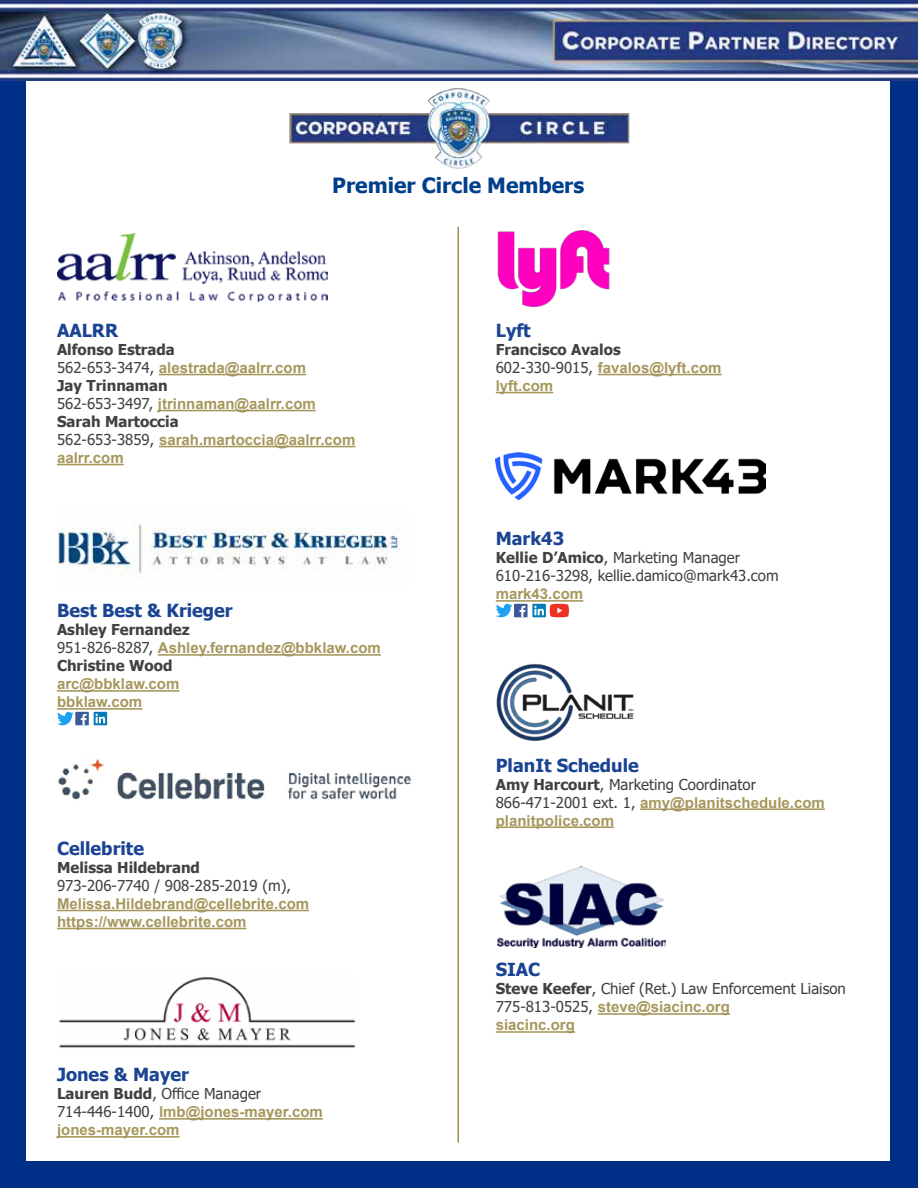
<style>
.page{position:relative;width:918px;height:1188px;background:#fff}
.page>*{position:absolute;margin:0;border:0;box-sizing:border-box;transform-origin:0 0}
.t1{font:700 21px "Tahoma";color:#003f8a}
.t2{font:700 18px "Tahoma";color:#1a4493}
.t3{font:700 15px/18px "Arial";color:#a6975c}
.t4{font:15px/18px "Tahoma";color:#414142}
.t5{font:700 15px "Tahoma";color:#414142}
.s1{font-family:"Tahoma";font-weight:400;color:#414142}
.s2{font-weight:700}
</style>
<div class="page">
<div style="left:0;top:0;width:917px;height:1188px;background:#002f87"></div>
<div style="left:26px;top:54px;width:864px;height:1107px;background:#fff"></div>
<img style="left:0;top:0;width:917px;height:81px">
<hr style="left:159px;top:374px;width:147px;height:1px;background:#a6975c">
<hr style="left:158px;top:410px;width:158px;height:1px;background:#a6975c">
<hr style="left:159px;top:446px;width:196px;height:1px;background:#a6975c">
<hr style="left:57px;top:464px;width:67px;height:1px;background:#a6975c">
<hr style="left:158px;top:654px;width:223px;height:2px;background:#a6975c">
<hr style="left:57px;top:690px;width:122px;height:2px;background:#a6975c">
<hr style="left:57px;top:708px;width:85px;height:2px;background:#a6975c">
<hr style="left:57px;top:910px;width:252px;height:1px;background:#a6975c">
<hr style="left:57px;top:928px;width:190px;height:1px;background:#a6975c">
<hr style="left:159px;top:1118px;width:164px;height:2px;background:#a6975c">
<hr style="left:57px;top:1136px;width:123px;height:2px;background:#a6975c">
<img style="left:57px;top:233px;width:270px;height:69px">
<img style="left:57px;top:523px;width:343px;height:56px">
<div style="left:75px;top:712px;width:14px;height:13px;background:#3c5a9a"></div>
<svg style="left:81px;top:714px;width:6px;height:11px"></svg>
<svg style="left:57px;top:712px;width:17px;height:13px"></svg>
<svg style="left:94px;top:712px;width:13px;height:13px"></svg>
<svg style="left:95px;top:714px;width:13px;height:9px"></svg>
<img style="left:58px;top:759px;width:354px;height:41px">
<img style="left:59px;top:977px;width:297px;height:71px">
<hr style="left:598px;top:374px;width:124px;height:1px;background:#a6975c">
<hr style="left:496px;top:392px;width:57px;height:1px;background:#a6975c">
<hr style="left:496px;top:600px;width:87px;height:2px;background:#a6975c">
<hr style="left:640px;top:808px;width:185px;height:2px;background:#a6975c">
<hr style="left:496px;top:826px;width:118px;height:2px;background:#a6975c">
<hr style="left:598px;top:1013px;width:132px;height:2px;background:#a6975c">
<hr style="left:496px;top:1031px;width:79px;height:2px;background:#a6975c">
<img style="left:497px;top:230px;width:113px;height:78px">
<img style="left:496px;top:452px;width:270px;height:47px">
<div style="left:514px;top:604px;width:14px;height:13px;background:#3c5a9a"></div>
<svg style="left:520px;top:606px;width:5px;height:11px"></svg>
<svg style="left:496px;top:604px;width:16px;height:13px"></svg>
<div style="left:532px;top:604px;width:14px;height:13px;background:#007bb6"></div>
<svg style="left:534px;top:604px;width:35px;height:13px"></svg>
<img style="left:496px;top:663px;width:138px;height:78px">
<img style="left:497px;top:866px;width:168px;height:81px">
<hr style="left:458px;top:227px;width:1px;height:916px;background:#9f8e4d">
<img style="left:289px;top:88px;width:341px;height:81px">
<h1 class="t1" style="left:332px;top:171px;width:253px">Premier Circle Members</h1>
<p class="t2" style="left:57px;top:318px;width:63px">AALRR</p>
<p class="t5" style="left:57px;top:339px;width:119px">Alfonso Estrada</p>
<p class="t3" style="left:57px;top:359px;width:251px"><span class="s1">562-653-3474,</span> alestrada@aalrr.com</p>
<p class="t5" style="left:57px;top:375px;width:112px">Jay Trinnaman</p>
<p class="t3" style="left:57px;top:395px;width:260px"><span class="s1">562-653-3497,</span> jtrinnaman@aalrr.com</p>
<p class="t5" style="left:57px;top:411px;width:123px">Sarah Martoccia</p>
<p class="t3" style="left:57px;top:431px;width:300px"><span class="s1">562-653-3859,</span> sarah.martoccia@aalrr.com aalrr.com</p>
<p class="t2" style="left:57px;top:598px;width:177px">Best Best &amp; Krieger</p>
<p class="t5" style="left:57px;top:619px;width:134px">Ashley Fernandez</p>
<p class="t3" style="left:57px;top:639px;width:325px"><span class="s1">951-826-8287,</span> Ashley.fernandez@bbklaw.com</p>
<p class="t5" style="left:57px;top:655px;width:117px">Christine Wood</p>
<p class="t3" style="left:57px;top:675px;width:124px">arc@bbklaw.com bbklaw.com</p>
<p class="t2" style="left:57px;top:836px;width:89px">Cellebrite</p>
<p class="t5" style="left:57px;top:857px;width:145px">Melissa Hildebrand</p>
<p class="t4" style="left:57px;top:877px;width:236px">973-206-7740 / 908-285-2019 (m),</p>
<p class="t3" style="left:57px;top:895px;width:254px">Melissa.Hildebrand@cellebrite.com https://www.cellebrite.com</p>
<p class="t2" style="left:57px;top:1062px;width:133px">Jones &amp; Mayer</p>
<p class="t4" style="left:57px;top:1086px;width:206px"><span class="s2">Lauren Budd</span>, Office Manager</p>
<p class="t3" style="left:57px;top:1103px;width:267px"><span class="s1">714-446-1400,</span> lmb@jones-mayer.com jones-mayer.com</p>
<p class="t2" style="left:496px;top:318px;width:37px">Lyft</p>
<p class="t5" style="left:496px;top:339px;width:126px">Francisco Avalos</p>
<p class="t3" style="left:496px;top:359px;width:227px"><span class="s1">602-330-9015,</span> favalos@lyft.com lyft.com</p>
<p class="t2" style="left:496px;top:526px;width:70px">Mark43</p>
<p class="t4" style="left:496px;top:550px;width:284px"><span class="s2">Kellie D’Amico</span>, Marketing Manager<br>610-216-3298, kellie.damico@mark43.com</p>
<p class="t3" style="left:496px;top:585px;width:89px">mark43.com</p>
<p class="t2" style="left:496px;top:752px;width:145px">PlanIt Schedule</p>
<p class="t4" style="left:496px;top:776px;width:262px"><span class="s2">Amy Harcourt</span>, Marketing Coordinator</p>
<p class="t3" style="left:496px;top:794px;width:331px"><span class="s1">866-471-2001 ext. 1,</span> amy@planitschedule.com planitpolice.com</p>
<p class="t2" style="left:496px;top:957px;width:46px">SIAC</p>
<p class="t4" style="left:496px;top:981px;width:352px"><span class="s2">Steve Keefer</span>, Chief (Ret.) Law Enforcement Liaison</p>
<p class="t3" style="left:496px;top:998px;width:236px"><span class="s1">775-813-0525,</span> steve@siacinc.org siacinc.org</p>
</div>
